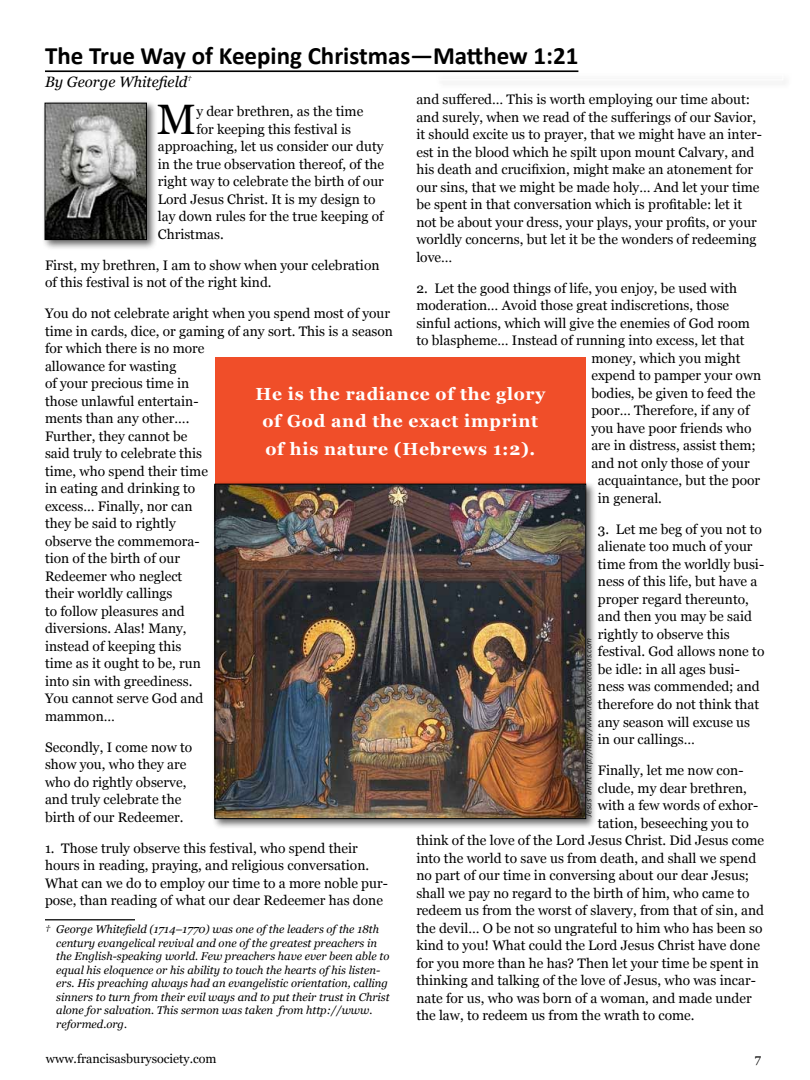
<style>
.page{position:relative;width:810px;height:1080px;background:#fff}
.page>*{position:absolute;margin:0;border:0;box-sizing:border-box;transform-origin:0 0}
.t1{font:42.5px "Georgia";color:#000}
.t2{font:700 25px "Calibri";color:#000}
.t3{font:700 17.5px/27.5px "Georgia";letter-spacing:.04em;color:#fff;text-align:center}
.t4{font:italic 15px "Georgia";color:#000}
.t5{font:13.75px/17.5px "Georgia";color:#000}
.t6{font:12.5px "Georgia";color:#000}
.t7{font:italic 11.25px/13.5px "Georgia";color:#000}
.t8{font:italic 300 8.75px "Calibri";color:#000}
</style>
<div class="page">
<hr style="left:45px;top:70px;width:533px;height:2px;background:#000">
<hr style="left:45px;top:919px;width:90px;height:1px;background:#000">
<div style="left:42px;top:100px;width:116px;height:150px;background:#000;opacity:.6"></div>
<img style="left:47px;top:105px;width:98px;height:133px">
<div style="left:45px;top:103px;width:102px;height:137px;border:1px solid #000"></div>
<div style="left:435px;top:72px;width:359px;height:19px;background:#f9f9f9"></div>
<div style="left:215px;top:357px;width:371px;height:127px;background:#f04e29"></div>
<div style="left:212px;top:481px;width:385px;height:349px;background:#000;opacity:.6"></div>
<img style="left:217px;top:486px;width:367px;height:331px">
<div style="left:215px;top:484px;width:371px;height:335px;border:1px solid #000"></div>
<h2 class="t2" style="left:45px;top:39px;width:535px">The True Way of Keeping Christmas—Matthew 1:21</h2>
<p class="t4" style="left:45px;top:73px;width:148px">By George Whitefield<sup>†</sup></p>
<h1 class="t1" style="left:157px;top:93px;width:41px">M</h1>
<p class="t5" style="left:196px;top:103px;width:169px">y dear brethren, as the time</p>
<p class="t5" style="left:416px;top:91px;width:347px">and suffered… This is worth employing our time about: and surely, when we read of the sufferings of our Savior, it should excite us to prayer, that we might have an inter&shy;est in the blood which he spilt upon mount Calvary, and his death and crucifixion, might make an atonement for our sins, that we might be made holy… And let your time be spent in that conversation which is profitable: let it not be about your dress, your plays, your profits, or your worldly concerns, but let it be the wonders of redeeming love…</p>
<p class="t5" style="left:416px;top:280px;width:322px">2. Let the good things of life, you enjoy, be used with</p>
<p class="t5" style="left:416px;top:297px;width:314px">moderation… Avoid those great indiscretions, those</p>
<p class="t5" style="left:416px;top:315px;width:335px">sinful actions, which will give the enemies of God room</p>
<p class="t5" style="left:416px;top:332px;width:330px">to blaspheme… Instead of running into excess, let that</p>
<p class="t5" style="left:591px;top:350px;width:151px">money, which you might</p>
<p class="t5" style="left:591px;top:367px;width:171px">expend to pamper your own</p>
<p class="t5" style="left:591px;top:385px;width:166px">bodies, be given to feed the</p>
<p class="t5" style="left:591px;top:402px;width:160px">poor… Therefore, if any of</p>
<p class="t5" style="left:591px;top:420px;width:162px">you have poor friends who</p>
<p class="t5" style="left:591px;top:437px;width:166px">are in distress, assist them;</p>
<p class="t5" style="left:591px;top:455px;width:160px">and not only those of your</p>
<p class="t5" style="left:598px;top:472px;width:164px">acquaintance, but the poor</p>
<p class="t5" style="left:598px;top:490px;width:66px">in general.</p>
<p class="t5" style="left:598px;top:521px;width:168px">3. Let me beg of you not to alienate too much of your time from the worldly busi&shy;ness of this life, but have a proper regard thereunto, and then you may be said rightly to observe this festival. God allows none to be idle: in all ages busi&shy;ness was commended; and therefore do not think that any season will excuse us in our callings…</p>
<p class="t5" style="left:598px;top:762px;width:147px">Finally, let me now con-</p>
<p class="t5" style="left:598px;top:779px;width:151px">clude, my dear brethren,</p>
<p class="t5" style="left:598px;top:797px;width:162px">with a few words of exhor-</p>
<p class="t5" style="left:598px;top:814px;width:152px">tation, beseeching you to</p>
<p class="t5" style="left:416px;top:832px;width:349px">think of the love of the Lord Jesus Christ. Did Jesus come</p>
<p class="t5" style="left:416px;top:849px;width:341px">into the world to save us from death, and shall we spend</p>
<p class="t5" style="left:416px;top:867px;width:334px">no part of our time in conversing about our dear Jesus;</p>
<p class="t5" style="left:416px;top:884px;width:335px">shall we pay no regard to the birth of him, who came to</p>
<p class="t5" style="left:416px;top:902px;width:349px">redeem us from the worst of slavery, from that of sin, and</p>
<p class="t5" style="left:416px;top:919px;width:348px">the devil… O be not so ungrateful to him who has been so</p>
<p class="t5" style="left:416px;top:937px;width:345px">kind to you! What could the Lord Jesus Christ have done</p>
<p class="t5" style="left:416px;top:954px;width:344px">for you more than he has? Then let your time be spent in</p>
<p class="t5" style="left:416px;top:972px;width:341px">thinking and talking of the love of Jesus, who was incar-</p>
<p class="t5" style="left:416px;top:989px;width:337px">nate for us, who was born of a woman, and made under</p>
<p class="t5" style="left:416px;top:1007px;width:280px">the law, to redeem us from the wrath to come.</p>
<p class="t5" style="left:196px;top:120px;width:156px">for keeping this festival is</p>
<p class="t5" style="left:158px;top:138px;width:227px">approaching, let us consider our duty</p>
<p class="t5" style="left:158px;top:155px;width:228px">in the true observation thereof, of the</p>
<p class="t5" style="left:158px;top:173px;width:228px">right way to celebrate the birth of our</p>
<p class="t5" style="left:158px;top:190px;width:219px">Lord Jesus Christ. It is my design to</p>
<p class="t5" style="left:158px;top:208px;width:227px">lay down rules for the true keeping of</p>
<p class="t5" style="left:158px;top:225px;width:67px">Christmas.</p>
<p class="t5" style="left:45px;top:256px;width:336px">First, my brethren, I am to show when your celebration of this festival is not of the right kind.</p>
<p class="t5" style="left:45px;top:305px;width:350px">You do not celebrate aright when you spend most of your time in cards, dice, or gaming of any sort. This is a season for which there is no more<br>allowance for wasting<br>of your precious time in<br>those unlawful entertain-<br>ments than any other….<br>Further, they cannot be<br>said truly to celebrate this<br>time, who spend their time<br>in eating and drinking to<br>excess… Finally, nor can<br>they be said to rightly<br>observe the commemora-<br>tion of the birth of our<br>Redeemer who neglect<br>their worldly callings<br>to follow pleasures and<br>diversions. Alas! Many,<br>instead of keeping this<br>time as it ought to be, run<br>into sin with greediness.<br>You cannot serve God and<br>mammon…</p>
<p class="t5" style="left:45px;top:739px;width:149px">Secondly, I come now to show you, who they are who do rightly observe, and truly celebrate the birth of our Redeemer.</p>
<p class="t5" style="left:45px;top:840px;width:344px">1. Those truly observe this festival, who spend their hours in reading, praying, and religious conversation.<br>What can we do to employ our time to a more noble pur&shy;pose, than reading of what our dear Redeemer has done</p>
<p class="t7" style="left:56px;top:923px;width:335px;text-indent:-11px">† George Whitefield (1714–1770) was one of the leaders of the 18th century evangelical revival and one of the greatest preachers in the English-speaking world. Few preachers have ever been able to equal his eloquence or his ability to touch the hearts of his listen‑ ers. His preaching always had an evangelistic orientation, calling sinners to turn from their evil ways and to put their trust in Christ alone for salvation. This sermon was taken from http://www. reformed.org.</p>
<p class="t3" style="left:255px;top:380px;width:291px">He is the radiance of the glory of God and the exact imprint of his nature (Hebrews 1:2).</p>
<p class="t8" style="left:583px;top:817px;width:181px;rotate:-90deg">Jesus’ birth. http://http://www.redicecreations.com</p>
<p class="t6" style="left:46px;top:1051px;width:172px">www.francisasburysociety.com</p>
<p class="t6" style="left:755px;top:1051px;width:8px">7</p>
</div>
